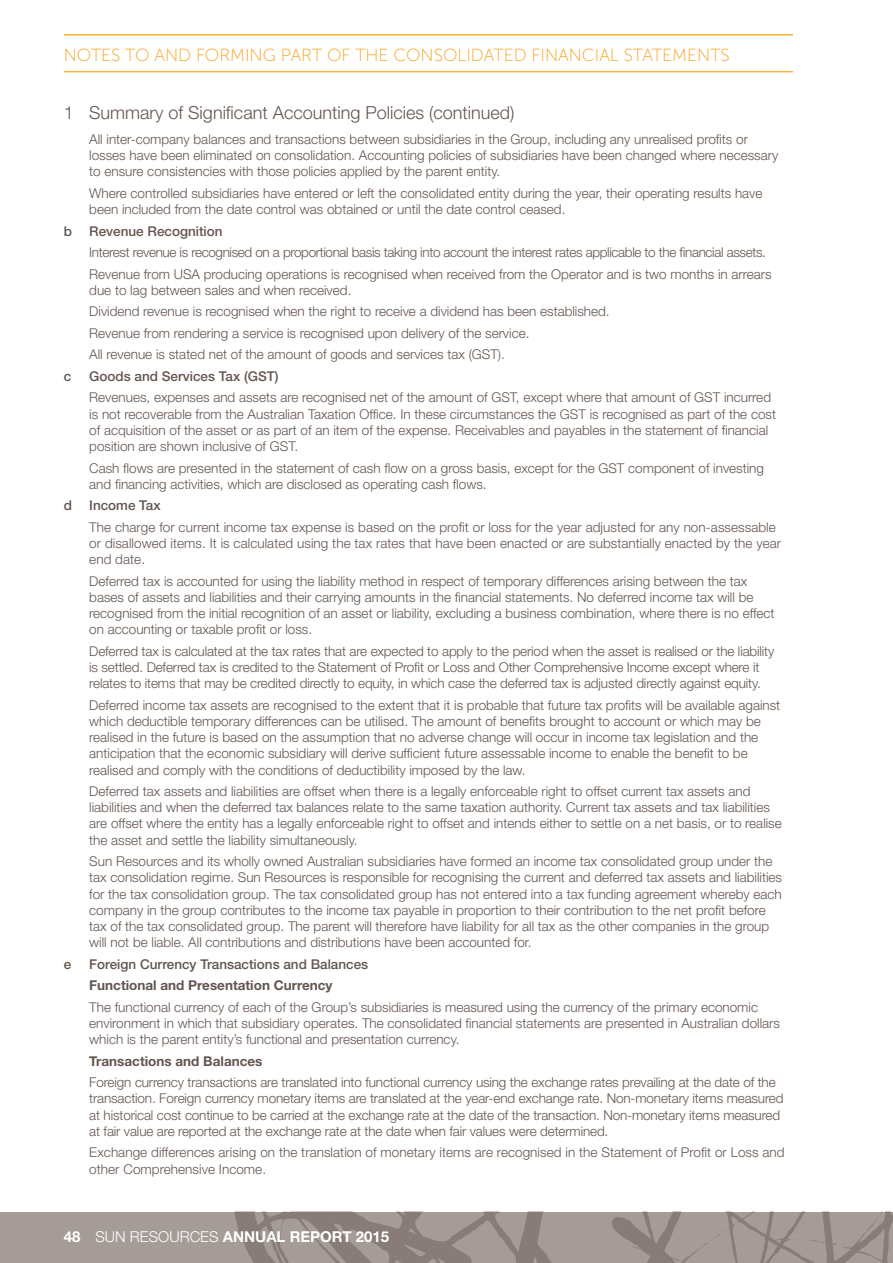
<style>
.page{position:relative;width:893px;height:1263px;background:#fff}
.page>*{position:absolute;margin:0;border:0;box-sizing:border-box;transform-origin:0 0}
.t1{font:300 18px "Helvetica Neue LT Std";color:#63554f}
.t2{font:17.55px "Museo Sans 100";color:#f9a01b}
.t3{font:700 15px "Helvetica Neue LT Std";color:#fff}
.t4{font:300 13.5px/16.2px "Helvetica Neue LT Std";color:#63554f}
.t5{font:300 13.5px/21.5px "Helvetica Neue LT Std";letter-spacing:-.025em;color:#63554f}
.t6{font:500 13.5px "Helvetica Neue LT Std";color:#63554f}
.t7{font:700 13.5px "Helvetica Neue LT Std";color:#63554f}
.s1{font-weight:300}
</style>
<div class="page">
<div style="left:0;top:1212px;width:893px;height:51px;background:#a59b97"></div>
<svg style="left:234px;top:1212px;width:659px;height:51px"></svg>
<hr style="left:64px;top:71px;width:729px;height:1px;background:#fbb040">
<hr style="left:64px;top:34px;width:729px;height:2px;background:#fbb040">
<p class="t2" style="left:64px;top:45px;width:667px">NOTES TO AND FORMING PART OF THE CONSOLIDATED FINANCIAL STATEMENTS</p>
<h1 class="t1" style="left:64px;top:102px;width:452px">1 Summary of Significant Accounting Policies (continued)</h1>
<p class="t4" style="left:89px;top:131px;width:690px">All inter-company balances and transactions between subsidiaries in the Group, including any unrealised profits or losses have been eliminated on consolidation. Accounting policies of subsidiaries have been changed where necessary to ensure consistencies with those policies applied by the parent entity.</p>
<p class="t4" style="left:89px;top:185px;width:675px">Where controlled subsidiaries have entered or left the consolidated entity during the year, their operating results have been included from the date control was obtained or until the date control ceased.</p>
<p class="t6" style="left:64px;top:223px;width:10px">b</p>
<p class="t6" style="left:89px;top:223px;width:135px">Revenue Recognition</p>
<p class="t5" style="left:89px;top:241px;width:684px">Interest revenue is recognised on a proportional basis taking into account the interest rates applicable to the financial assets.<br>Revenue from USA producing operations is recognised when received from the Operator and is two months in arrears</p>
<p class="t4" style="left:89px;top:279px;width:522px;line-height:21.5px">due to lag between sales and when received.<br>Dividend revenue is recognised when the right to receive a dividend has been established.<br>Revenue from rendering a service is recognised upon delivery of the service.<br>All revenue is stated net of the amount of goods and services tax (GST).</p>
<p class="t6" style="left:64px;top:368px;width:9px">c</p>
<p class="t6" style="left:89px;top:368px;width:191px">Goods and Services Tax (GST)</p>
<p class="t4" style="left:89px;top:389px;width:688px">Revenues, expenses and assets are recognised net of the amount of GST, except where that amount of GST incurred is not recoverable from the Australian Taxation Office. In these circumstances the GST is recognised as part of the cost of acquisition of the asset or as part of an item of the expense. Receivables and payables in the statement of financial position are shown inclusive of GST.</p>
<p class="t4" style="left:89px;top:459px;width:676px">Cash flows are presented in the statement of cash flow on a gross basis, except for the GST component of investing and financing activities, which are disclosed as operating cash flows.</p>
<p class="t6" style="left:64px;top:497px;width:10px">d</p>
<p class="t6" style="left:89px;top:497px;width:73px">Income Tax</p>
<p class="t4" style="left:89px;top:519px;width:693px">The charge for current income tax expense is based on the profit or loss for the year adjusted for any non-assessable or disallowed items. It is calculated using the tax rates that have been enacted or are substantially enacted by the year end date.</p>
<p class="t4" style="left:89px;top:572px;width:687px">Deferred tax is accounted for using the liability method in respect of temporary differences arising between the tax bases of assets and liabilities and their carrying amounts in the financial statements. No deferred income tax will be recognised from the initial recognition of an asset or liability, excluding a business combination, where there is no effect on accounting or taxable profit or loss.</p>
<p class="t4" style="left:89px;top:643px;width:687px">Deferred tax is calculated at the tax rates that are expected to apply to the period when the asset is realised or the liability is settled. Deferred tax is credited to the Statement of Profit or Loss and Other Comprehensive Income except where it relates to items that may be credited directly to equity, in which case the deferred tax is adjusted directly against equity.</p>
<p class="t4" style="left:89px;top:696px;width:692px">Deferred income tax assets are recognised to the extent that it is probable that future tax profits will be available against which deductible temporary differences can be utilised. The amount of benefits brought to account or which may be realised in the future is based on the assumption that no adverse change will occur in income tax legislation and the anticipation that the economic subsidiary will derive sufficient future assessable income to enable the benefit to be realised and comply with the conditions of deductibility imposed by the law.</p>
<p class="t4" style="left:89px;top:783px;width:694px">Deferred tax assets and liabilities are offset when there is a legally enforceable right to offset current tax assets and liabilities and when the deferred tax balances relate to the same taxation authority. Current tax assets and tax liabilities are offset where the entity has a legally enforceable right to offset and intends either to settle on a net basis, or to realise the asset and settle the liability simultaneously.</p>
<p class="t4" style="left:89px;top:853px;width:694px">Sun Resources and its wholly owned Australian subsidiaries have formed an income tax consolidated group under the tax consolidation regime. Sun Resources is responsible for recognising the current and deferred tax assets and liabilities for the tax consolidation group. The tax consolidated group has not entered into a tax funding agreement whereby each company in the group contributes to the income tax payable in proportion to their contribution to the net profit before tax of the tax consolidated group. The parent will therefore have liability for all tax as the other companies in the group will not be liable. All contributions and distributions have been accounted for.</p>
<p class="t6" style="left:64px;top:956px;width:9px">e</p>
<p class="t6" style="left:89px;top:956px;width:280px">Foreign Currency Transactions and Balances</p>
<p class="t7" style="left:89px;top:977px;width:245px">Functional and Presentation Currency</p>
<p class="t4" style="left:89px;top:998px;width:692px">The functional currency of each of the Group’s subsidiaries is measured using the currency of the primary economic environment in which that subsidiary operates. The consolidated financial statements are presented in Australian dollars which is the parent entity’s functional and presentation currency.</p>
<p class="t7" style="left:89px;top:1052px;width:175px">Transactions and Balances</p>
<p class="t4" style="left:89px;top:1074px;width:696px">Foreign currency transactions are translated into functional currency using the exchange rates prevailing at the date of the transaction. Foreign currency monetary items are translated at the year-end exchange rate. Non-monetary items measured at historical cost continue to be carried at the exchange rate at the date of the transaction. Non-monetary items measured at fair value are reported at the exchange rate at the date when fair values were determined.</p>
<p class="t4" style="left:89px;top:1144px;width:697px">Exchange differences arising on the translation of monetary items are recognised in the Statement of Profit or Loss and other Comprehensive Income.</p>
<p class="t3" style="left:64px;top:1227px;width:327px">48 <span class="s1">SUN RESOURCES</span> ANNUAL REPORT 2015</p>
</div>
